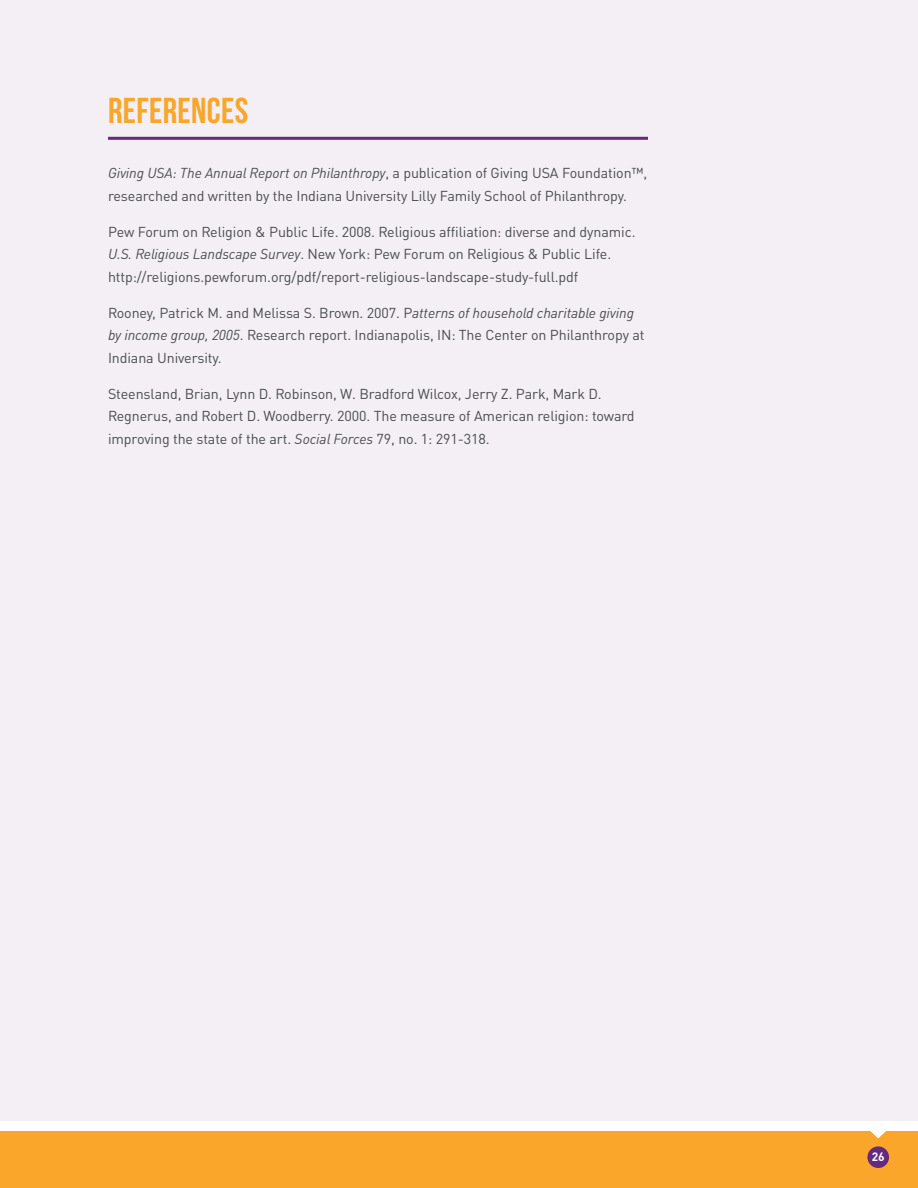
<style>
.page{position:relative;width:918px;height:1188px;background:#fff}
.page>*{position:absolute;margin:0;border:0;box-sizing:border-box;transform-origin:0 0}
.t1{font:36px "Bebas Neue";letter-spacing:.01em;color:#f9a62a}
.t2{font:14.25px/22.5px "DIN Pro";letter-spacing:-.005em;color:#4b4c4d}
.t3{font:700 12px "DIN Pro";color:#fff}
.s1{font-style:italic}
</style>
<div class="page">
<div style="left:0;top:1131px;width:918px;height:57px;background:#f9a62a"></div>
<div style="left:867px;top:1146px;width:22px;height:22px;background:#65297d;border-radius:50%"></div>
<svg style="left:870px;top:1131px;width:16px;height:7px"></svg>
<div style="left:0;top:0;width:918px;height:1121px;background:#f3eff5"></div>
<hr style="left:108px;top:137px;width:540px;height:3px;background:#65297d">
<h1 class="t1" style="left:108px;top:91px;width:142px">REFERENCES</h1>
<p class="t2" style="left:108px;top:160px;width:541px"><span class="s1">Giving USA: The Annual Report on Philanthropy</span>, a publication of Giving USA Foundation™, researched and written by the Indiana University Lilly Family School of Philanthropy.</p>
<p class="t2" style="left:108px;top:219px;width:529px">Pew Forum on Religion &amp; Public Life. 2008. Religious affiliation: diverse and dynamic.<br><span class="s1">U.S. Religious Landscape Survey</span>. New York: Pew Forum on Religious &amp; Public Life. http://religions.pewforum.org/pdf/report-religious-landscape-study-full.pdf</p>
<p class="t2" style="left:108px;top:300px;width:538px">Rooney, Patrick M. and Melissa S. Brown. 2007. P<span class="s1">atterns of household charitable giving by income group, 2005</span>. Research report. Indianapolis, IN: The Center on Philanthropy at<br>Indiana University.</p>
<p class="t2" style="left:108px;top:381px;width:528px">Steensland, Brian, Lynn D. Robinson, W. Bradford Wilcox, Jerry Z. Park, Mark D.<br>Regnerus, and Robert D. Woodberry. 2000. The measure of American religion: toward improving the state of the art. <span class="s1">Social Forces</span> 79, no. 1: 291-318.</p>
<p class="t3" style="left:872px;top:1147px;width:15px">26</p>
</div>
